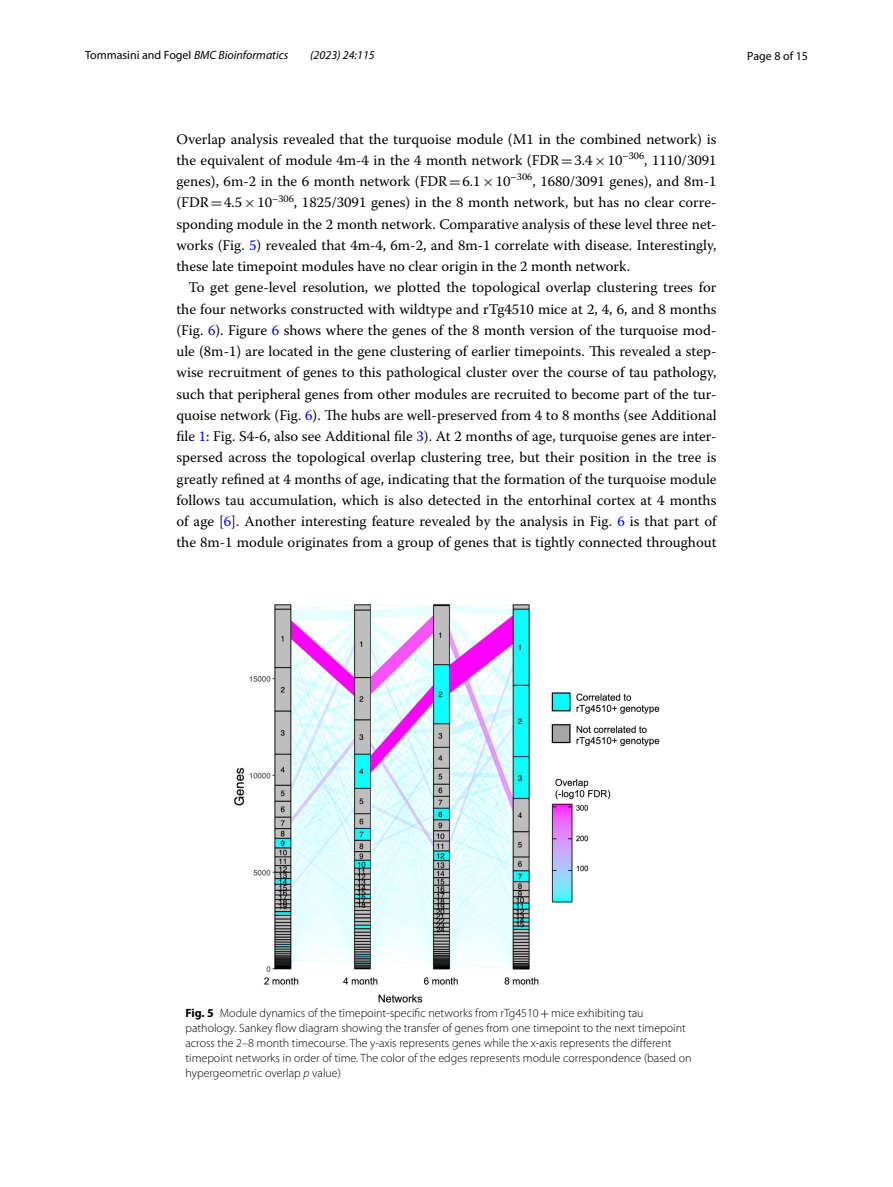
<style>
.page{position:relative;width:893px;height:1187px;background:#fff}
.page>*{position:absolute;margin:0;border:0;box-sizing:border-box;transform-origin:0 0}
.t1{font:14.7px/21.3px "Warnock Pro";color:#000;text-align:justify}
.t2{font:300 12px/15px "Myriad Pro";color:#000}
.t3{font:12px "Myriad Pro";color:#000}
.t4{font:italic 12px "Myriad Pro";color:#000}
.s1{font-style:italic}
.s2{font-family:"MTSY"}
.s3{color:#00f}
.s4{font-weight:700}
.s5{font-family:"MTSY";font-weight:400}
</style>
<div class="page">
<img style="left:234px;top:604px;width:425px;height:397px">
<p class="t3" style="left:85px;top:48px;width:205px">Tommasini and Fogel <span class="s1">BMC Bioinformatics</span></p>
<p class="t4" style="left:310px;top:48px;width:66px">(2023) 24:115</p>
<p class="t3" style="left:747px;top:48px;width:62px">Page 8 of 15</p>
<p class="t1" style="left:176px;top:128px;width:542px">Overlap analysis revealed that the turquoise module (M1 in the combined network) is the equivalent of module 4m-4 in the 4 month network (FDR<span class="s2">=</span>3.4<span class="s2">×</span> -10<sup>–306</sup>, 1110/3091 genes), 6m-2 in the 6 month network (FDR<span class="s2">=</span>6.1<span class="s2">×</span> -10<sup>–306</sup>, 1680/3091 genes), and 8m-1 (FDR<span class="s2">=</span>4.5<span class="s2">×</span> -10<sup>–306</sup>, 1825/3091 genes) in the 8 month network, but has no clear corre&shy;sponding module in the 2 month network. Comparative analysis of these level three net&shy;works (Fig. <span class="s3">5</span>) revealed that 4m-4, 6m-2, and 8m-1 correlate with disease. Interestingly, these late timepoint modules have no clear origin in the 2 month network.</p>
<p class="t1" style="left:176px;top:277px;width:542px;text-indent:12px">To get gene-level resolution, we plotted the topological overlap clustering trees for the four networks constructed with wildtype and rTg4510 mice at 2, 4, 6, and 8 months (Fig. <span class="s3">6</span>). Figure <span class="s3">6</span> shows where the genes of the 8 month version of the turquoise mod&shy;ule (8m-1) are located in the gene clustering of earlier timepoints. This revealed a step&shy;wise recruitment of genes to this pathological cluster over the course of tau pathology, such that peripheral genes from other modules are recruited to become part of the tur&shy;quoise network (Fig. <span class="s3">6</span>). The hubs are well-preserved from 4 to 8 months (see Additional file <span class="s3">1</span>: Fig. S4-6, also see Additional file <span class="s3">3</span>). At 2 months of age, turquoise genes are inter&shy;spersed across the topological overlap clustering tree, but their position in the tree is greatly refined at 4 months of age, indicating that the formation of the turquoise module follows tau accumulation, which is also detected in the entorhinal cortex at 4 months of age [<span class="s3">6</span>]. Another interesting feature revealed by the analysis in Fig. <span class="s3">6</span> is that part of the 8m-1 module originates from a group of genes that is tightly connected throughout</p>
<p class="t2" style="left:185px;top:1005px;width:508px"><span class="s4">Fig. 5</span> Module dynamics of the timepoint-specific networks from rTg4510<span class="s5">+</span>mice exhibiting tau pathology. Sankey flow diagram showing the transfer of genes from one timepoint to the next timepoint across the 2–8 month timecourse. The y-axis represents genes while the x-axis represents the different timepoint networks in order of time. The color of the edges represents module correspondence (based on hypergeometric overlap <span class="s1">p</span> value)</p>
</div>
